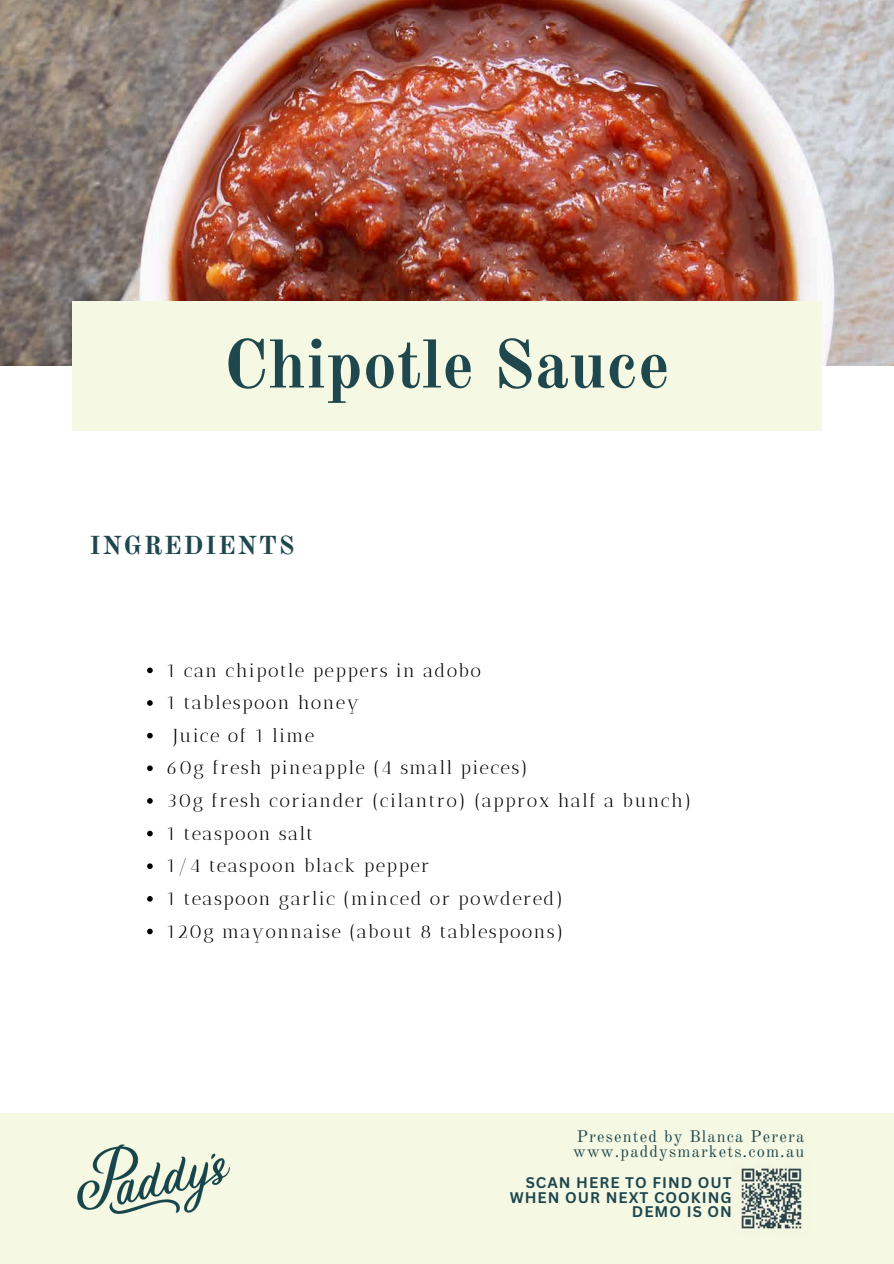
<style>
.page{position:relative;width:894px;height:1264px;background:#fff}
.page>*{position:absolute;margin:0;border:0;box-sizing:border-box;transform-origin:0 0}
.t1{font:700 67.5px "Old Standard";color:#1e474e}
.t2{font:700 25.5px "Old Standard";letter-spacing:.07em;color:#1e474e}
.t3{font:18.75px "Antic Didone";letter-spacing:.07em;color:#000}
.t4{font:16.5px "Old Standard";letter-spacing:.07em;color:#1e474e}
.t5{font:700 15px/14.7px "Canva Sans";letter-spacing:.07em;color:#1e474e;text-align:right}
</style>
<div class="page">
<div style="left:0;top:1113px;width:893px;height:150px;background:#f5f8e3"></div>
<img style="left:738px;top:1168px;width:64px;height:63px">
<img style="left:77px;top:1144px;width:152px;height:70px">
<svg style="left:147px;top:667px;width:6px;height:6px"></svg>
<svg style="left:147px;top:700px;width:6px;height:5px"></svg>
<svg style="left:147px;top:732px;width:6px;height:6px"></svg>
<svg style="left:147px;top:765px;width:6px;height:6px"></svg>
<svg style="left:147px;top:798px;width:6px;height:5px"></svg>
<svg style="left:147px;top:830px;width:6px;height:6px"></svg>
<svg style="left:147px;top:863px;width:6px;height:6px"></svg>
<svg style="left:147px;top:896px;width:6px;height:5px"></svg>
<svg style="left:147px;top:928px;width:6px;height:6px"></svg>
<img style="left:0;top:0;width:893px;height:366px">
<div style="left:72px;top:301px;width:749px;height:129px;background:#f5f8e3"></div>
<p class="t1" style="left:224px;top:323px;width:447px">Chipotle Sauce</p>
<p class="t2" style="left:89px;top:529px;width:207px">INGREDIENTS</p>
<p class="t3" style="left:166px;top:659px;width:316px">1 can chipotle peppers in adobo</p>
<p class="t3" style="left:166px;top:691px;width:194px">1 tablespoon honey</p>
<p class="t3" style="left:173px;top:724px;width:142px">Juice of 1 lime</p>
<p class="t3" style="left:166px;top:756px;width:363px">60g fresh pineapple (4 small pieces)</p>
<p class="t3" style="left:166px;top:789px;width:526px">30g fresh coriander (cilantro) (approx half a bunch)</p>
<p class="t3" style="left:166px;top:822px;width:148px">1 teaspoon salt</p>
<p class="t3" style="left:166px;top:854px;width:264px">1/4 teaspoon black pepper</p>
<p class="t3" style="left:166px;top:887px;width:398px">1 teaspoon garlic (minced or powdered)</p>
<p class="t3" style="left:166px;top:920px;width:398px">120g mayonnaise (about 8 tablespoons)</p>
<p class="t4" style="left:576px;top:1125px;width:229px">Presented by Blanca Perera</p>
<h4 class="t4" style="left:573px;top:1141px;width:233px">www.paddysmarkets.com.au</h4>
<p class="t5" style="left:509px;top:1174px;width:224px">SCAN HERE TO FIND OUT<br>WHEN OUR NEXT COOKING<br>DEMO IS ON</p>
</div>
